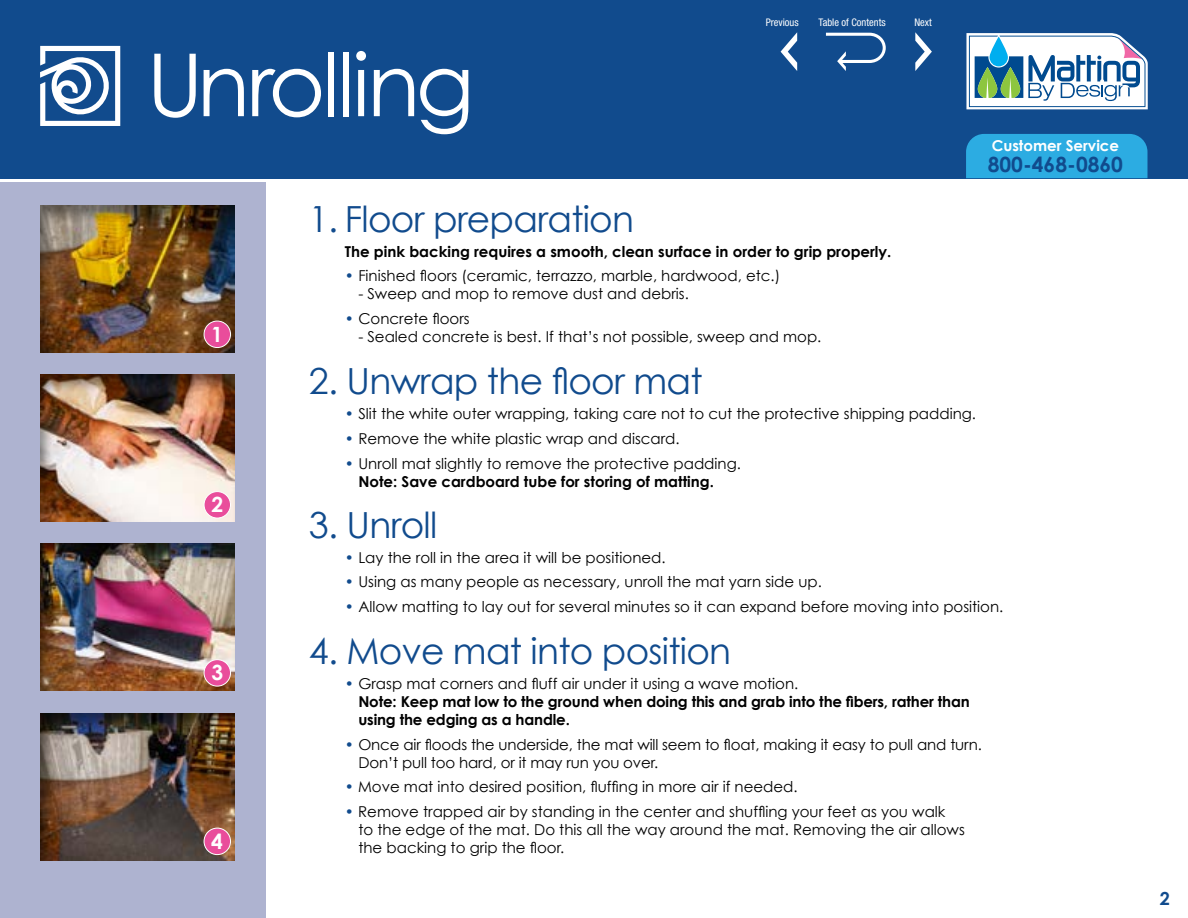
<style>
.page{position:relative;width:1188px;height:918px;background:#fff}
.page>*{position:absolute;margin:0;border:0;box-sizing:border-box;transform-origin:0 0}
.t1{font:87px "Century Gothic";letter-spacing:-.035em;color:#fff}
.t2{font:36px "Century Gothic";letter-spacing:-.02em;color:#114b8d}
.t3{font:700 21px "Century Gothic";color:#114b8d}
.t4{font:700 21px "Century Gothic";color:#fff}
.t5{font:700 18px "Century Gothic";color:#114b8d}
.t6{font:15px/18px "Century Gothic";color:#000}
.t7{font:700 15px/18px "Century Gothic";letter-spacing:-.01em;color:#000}
.t8{font:700 15px "Century Gothic";color:#fff}
.t9{font:condensed 10.5px "Helvetica Neue";color:#fff}
.s1{color:#114b8d}
.s2{font-weight:700}
.s3{font-weight:400;color:#114b8d}
.s4{font-weight:400}
</style>
<div class="page">
<div style="left:0;top:183px;width:266px;height:735px;background:#aeb3d0"></div>
<div style="left:0;top:0;width:1188px;height:178px;background:#114b8d"></div>
<div style="left:28px;top:195px;width:221px;height:159px;background:#000;opacity:.4"></div>
<div style="left:28px;top:364px;width:221px;height:159px;background:#000;opacity:.4"></div>
<div style="left:28px;top:534px;width:221px;height:159px;background:#000;opacity:.4"></div>
<div style="left:28px;top:703px;width:221px;height:159px;background:#000;opacity:.4"></div>
<div style="left:204px;top:321px;width:27px;height:27px;background:#e94d9b;border-radius:50%"></div>
<div style="left:204px;top:321px;width:27px;height:27px;border:1px solid #fff;border-radius:50%"></div>
<div style="left:204px;top:492px;width:27px;height:26px;background:#e94d9b;border-radius:50%"></div>
<div style="left:204px;top:491px;width:27px;height:27px;border:1px solid #fff;border-radius:50%"></div>
<div style="left:204px;top:660px;width:27px;height:26px;background:#e94d9b;border-radius:50%"></div>
<div style="left:204px;top:659px;width:27px;height:27px;border:1px solid #fff;border-radius:50%"></div>
<div style="left:204px;top:828px;width:27px;height:27px;background:#e94d9b;border-radius:50%"></div>
<div style="left:204px;top:828px;width:27px;height:27px;border:1px solid #fff;border-radius:50%"></div>
<svg style="left:966px;top:33px;width:182px;height:76px;background:#abc5d4"></svg>
<div style="left:966px;top:134px;width:182px;height:44px;background:#2cace2"></div>
<svg style="left:40px;top:46px;width:80px;height:80px"></svg>
<svg style="left:781px;top:32px;width:16px;height:39px"></svg>
<svg style="left:915px;top:32px;width:17px;height:39px"></svg>
<svg style="left:826px;top:33px;width:60px;height:38px"></svg>
<h1 class="t1" style="left:147px;top:32px;width:329px">Unrolling</h1>
<p class="t9" style="left:766px;top:17px;width:35px">Previous</p>
<p class="t9" style="left:819px;top:17px;width:69px">Table of Contents</p>
<p class="t9" style="left:914px;top:17px;width:19px">Next</p>
<p class="t8" style="left:992px;top:136px;width:129px">Customer Service</p>
<h3 class="t3" style="left:988px;top:151px;width:137px">800-468-0860</h3>
<h3 class="t4" style="left:211px;top:321px;width:13px">1</h3>
<h3 class="t4" style="left:212px;top:491px;width:13px">2</h3>
<h3 class="t4" style="left:212px;top:659px;width:13px">3</h3>
<h3 class="t4" style="left:211px;top:828px;width:13px">4</h3>
<h2 class="t2" style="left:309px;top:197px;width:327px">1. Floor preparation</h2>
<p class="t7" style="left:345px;top:242px;width:548px">The pink backing requires a smooth, clean surface in order to grip properly.</p>
<p class="t6" style="left:345px;top:267px;width:437px"><span class="s1">•</span> Finished floors (ceramic, terrazzo, marble, hardwood, etc.)</p>
<p class="t6" style="left:358px;top:285px;width:332px">- Sweep and mop to remove dust and debris.</p>
<p class="t6" style="left:345px;top:309px;width:126px"><span class="s1">•</span> Concrete floors</p>
<p class="t6" style="left:358px;top:327px;width:465px">- Sealed concrete is best. If that’s not possible, sweep and mop.</p>
<h2 class="t2" style="left:309px;top:359px;width:395px">2. Unwrap the floor mat</h2>
<p class="t6" style="left:345px;top:405px;width:633px"><span class="s1">•</span> Slit the white outer wrapping, taking care not to cut the protective shipping padding.</p>
<p class="t6" style="left:345px;top:429px;width:334px"><span class="s1">•</span> Remove the white plastic wrap and discard.</p>
<p class="t6" style="left:358px;top:454px;width:382px;text-indent:-14px"><span class="s1">•</span> Unroll mat slightly to remove the protective padding.<br><span class="s2">Note: Save cardboard tube for storing of matting.</span></p>
<h2 class="t2" style="left:309px;top:503px;width:130px">3. Unroll</h2>
<p class="t6" style="left:345px;top:548px;width:322px"><span class="s1">•</span> Lay the roll in the area it will be positioned.</p>
<p class="t6" style="left:345px;top:573px;width:478px"><span class="s1">•</span> Using as many people as necessary, unroll the mat yarn side up.</p>
<p class="t6" style="left:345px;top:597px;width:660px"><span class="s1">•</span> Allow matting to lay out for several minutes so it can expand before moving into position.</p>
<h2 class="t2" style="left:309px;top:629px;width:424px">4. Move mat into position</h2>
<p class="t7" style="left:358px;top:674px;width:613px;text-indent:-14px"><span class="s3">•</span> <span class="s4">Grasp mat corners and fluff air under it using a wave motion.<br></span>Note: Keep mat low to the ground when doing this and grab into the fibers, rather than using the edging as a handle.</p>
<p class="t6" style="left:358px;top:735px;width:625px;text-indent:-14px"><span class="s1">•</span> Once air floods the underside, the mat will seem to float, making it easy to pull and turn.<br>Don’t pull too hard, or it may run you over.</p>
<p class="t6" style="left:345px;top:778px;width:454px"><span class="s1">•</span> Move mat into desired position, fluffing in more air if needed.</p>
<p class="t6" style="left:358px;top:802px;width:608px;text-indent:-14px"><span class="s1">•</span> Remove trapped air by standing in the center and shuffling your feet as you walk<br>to the edge of the mat. Do this all the way around the mat. Removing the air allows the backing to grip the floor.</p>
<p class="t5" style="left:1160px;top:887px;width:12px">2</p>
</div>
